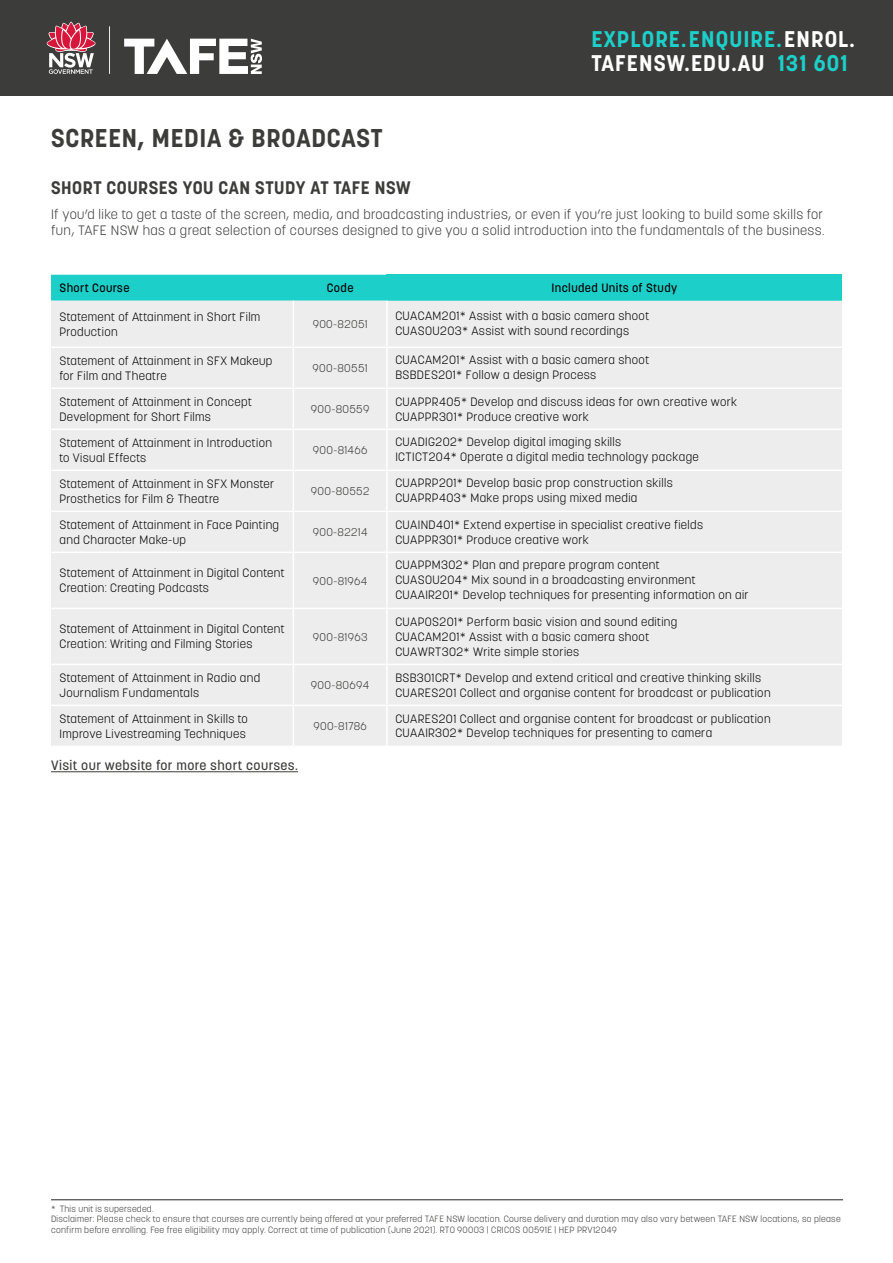
<style>
.page{position:relative;width:893px;height:1263px;background:#fff}
.page>*{position:absolute;margin:0;border:0;box-sizing:border-box;transform-origin:0 0}
.t1{font:700 25.5px "Korolev";letter-spacing:.03em;color:#3c3c3b}
.t2{font:700 22.5px/24px "Korolev";letter-spacing:.05em;color:#1ccfc9}
.t3{font:700 18px "Korolev";letter-spacing:.03em;color:#3c3c3b}
.t4{font:300 13.5px/16.5px "Korolev";letter-spacing:.03em;color:#3c3c3b}
.t5{font:500 13.5px "Korolev";letter-spacing:.03em;color:#3c3c3b}
.t6{font:300 12px/15px "Korolev";letter-spacing:.03em;color:#000}
.t7{font:500 12px "Korolev";letter-spacing:.03em;color:#000}
.t8{font:300 11.25px "Korolev";letter-spacing:.03em;color:#3c3c3b}
.t9{font:300 9px/10.4px "Korolev";letter-spacing:.025em;color:#3c3c3b}
.s1{color:#fff}
</style>
<div class="page">
<hr style="left:51px;top:1199px;width:792px;height:1px;background:#3c3c3b">
<div style="left:0;top:0;width:893px;height:96px;background:#3c3c3b"></div>
<svg style="left:47px;top:22px;width:48px;height:52px"></svg>
<svg style="left:124px;top:39px;width:138px;height:35px"></svg>
<hr style="left:109px;top:26px;width:1px;height:48px;background:#fff">
<hr style="left:51px;top:771px;width:247px;height:1px;background:#3c3c3b">
<div style="left:51px;top:275px;width:336px;height:26px;background:#1ccfc9"></div>
<div style="left:387px;top:275px;width:455px;height:26px;background:#1ccfc9"></div>
<div style="left:51px;top:301px;width:791px;height:445px;background:#ededed"></div>
<hr style="left:386px;top:348px;width:2px;height:40px;background:#fff">
<hr style="left:386px;top:389px;width:2px;height:40px;background:#fff">
<hr style="left:386px;top:430px;width:2px;height:40px;background:#fff">
<hr style="left:386px;top:471px;width:2px;height:40px;background:#fff">
<hr style="left:386px;top:512px;width:2px;height:40px;background:#fff">
<hr style="left:386px;top:553px;width:2px;height:55px;background:#fff">
<hr style="left:386px;top:609px;width:2px;height:55px;background:#fff">
<hr style="left:386px;top:665px;width:2px;height:40px;background:#fff">
<hr style="left:386px;top:706px;width:2px;height:40px;background:#fff">
<hr style="left:386px;top:301px;width:2px;height:45px;background:#fff">
<hr style="left:387px;top:346px;width:455px;height:2px;background:#fff">
<hr style="left:387px;top:388px;width:455px;height:1px;background:#fff">
<hr style="left:387px;top:429px;width:455px;height:1px;background:#fff">
<hr style="left:387px;top:470px;width:455px;height:1px;background:#fff">
<hr style="left:387px;top:511px;width:455px;height:1px;background:#fff">
<hr style="left:387px;top:552px;width:455px;height:1px;background:#fff">
<hr style="left:387px;top:608px;width:455px;height:1px;background:#fff">
<hr style="left:387px;top:664px;width:455px;height:1px;background:#fff">
<hr style="left:387px;top:705px;width:455px;height:1px;background:#fff">
<hr style="left:293px;top:301px;width:1px;height:45px;background:#fff">
<hr style="left:293px;top:389px;width:1px;height:40px;background:#fff">
<hr style="left:293px;top:430px;width:1px;height:40px;background:#fff">
<hr style="left:293px;top:471px;width:1px;height:40px;background:#fff">
<hr style="left:293px;top:512px;width:1px;height:40px;background:#fff">
<hr style="left:293px;top:553px;width:1px;height:55px;background:#fff">
<hr style="left:293px;top:609px;width:1px;height:55px;background:#fff">
<hr style="left:293px;top:665px;width:1px;height:40px;background:#fff">
<hr style="left:293px;top:706px;width:1px;height:40px;background:#fff">
<hr style="left:293px;top:348px;width:1px;height:40px;background:#fff">
<hr style="left:51px;top:346px;width:242px;height:2px;background:#fff">
<hr style="left:51px;top:388px;width:242px;height:1px;background:#fff">
<hr style="left:51px;top:429px;width:242px;height:1px;background:#fff">
<hr style="left:51px;top:470px;width:242px;height:1px;background:#fff">
<hr style="left:51px;top:511px;width:242px;height:1px;background:#fff">
<hr style="left:51px;top:552px;width:242px;height:1px;background:#fff">
<hr style="left:51px;top:608px;width:242px;height:1px;background:#fff">
<hr style="left:51px;top:664px;width:242px;height:1px;background:#fff">
<hr style="left:51px;top:705px;width:242px;height:1px;background:#fff">
<hr style="left:293px;top:346px;width:94px;height:2px;background:#fff">
<hr style="left:293px;top:388px;width:94px;height:1px;background:#fff">
<hr style="left:293px;top:429px;width:94px;height:1px;background:#fff">
<hr style="left:293px;top:470px;width:94px;height:1px;background:#fff">
<hr style="left:293px;top:511px;width:94px;height:1px;background:#fff">
<hr style="left:293px;top:552px;width:94px;height:1px;background:#fff">
<hr style="left:293px;top:608px;width:94px;height:1px;background:#fff">
<hr style="left:293px;top:664px;width:94px;height:1px;background:#fff">
<hr style="left:293px;top:705px;width:94px;height:1px;background:#fff">
<h2 class="t2" style="left:591px;top:27px;width:265px">EXPLORE.ENQUIRE.<span class="s1">ENROL.<br>TAFENSW.EDU.AU</span> 131 601</h2>
<h1 class="t1" style="left:51px;top:122px;width:333px">SCREEN, MEDIA &amp; BROADCAST</h1>
<h3 class="t3" style="left:51px;top:176px;width:361px">SHORT COURSES YOU CAN STUDY AT TAFE NSW</h3>
<p class="t4" style="left:51px;top:206px;width:775px">If you’d like to get a taste of the screen, media, and broadcasting industries, or even if you’re just looking to build some skills for fun, TAFE NSW has a great selection of courses designed to give you a solid introduction into the fundamentals of the business.</p>
<p class="t7" style="left:60px;top:280px;width:72px">Short Course</p>
<p class="t7" style="left:327px;top:280px;width:28px">Code</p>
<p class="t7" style="left:551px;top:280px;width:127px">Included Units of Study</p>
<p class="t6" style="left:60px;top:309px;width:202px">Statement of Attainment in Short Film<br>Production</p>
<p class="t8" style="left:313px;top:317px;width:57px">900-82051</p>
<p class="t6" style="left:395px;top:309px;width:255px">CUACAM201* Assist with a basic camera shoot<br>CUASOU203* Assist with sound recordings</p>
<p class="t6" style="left:60px;top:353px;width:214px">Statement of Attainment in SFX Makeup for Film and Theatre</p>
<p class="t8" style="left:313px;top:361px;width:57px">900-80551</p>
<p class="t6" style="left:395px;top:353px;width:255px">CUACAM201* Assist with a basic camera shoot<br>BSBDES201* Follow a design Process</p>
<p class="t6" style="left:60px;top:394px;width:194px">Statement of Attainment in Concept<br>Development for Short Films</p>
<p class="t8" style="left:311px;top:402px;width:60px">900-80559</p>
<p class="t6" style="left:395px;top:394px;width:343px">CUAPPR405* Develop and discuss ideas for own creative work<br>CUAPPR301* Produce creative work</p>
<p class="t6" style="left:60px;top:435px;width:214px">Statement of Attainment in Introduction to Visual Effects</p>
<p class="t8" style="left:313px;top:443px;width:56px">900-81466</p>
<p class="t6" style="left:395px;top:434px;width:305px">CUADIG202* Develop digital imaging skills<br>ICTICT204* Operate a digital media technology package</p>
<p class="t6" style="left:60px;top:476px;width:216px">Statement of Attainment in SFX Monster<br>Prosthetics for Film &amp; Theatre</p>
<p class="t8" style="left:311px;top:484px;width:60px">900-80552</p>
<p class="t6" style="left:395px;top:476px;width:279px">CUAPRP201* Develop basic prop construction skills<br>CUAPRP403* Make props using mixed media</p>
<p class="t6" style="left:60px;top:517px;width:221px">Statement of Attainment in Face Painting and Character Make-up</p>
<p class="t8" style="left:313px;top:525px;width:56px">900-82214</p>
<p class="t6" style="left:395px;top:517px;width:309px">CUAIND401* Extend expertise in specialist creative fields<br>CUAPPR301* Produce creative work</p>
<p class="t6" style="left:60px;top:566px;width:227px">Statement of Attainment in Digital Content<br>Creation: Creating Podcasts</p>
<p class="t8" style="left:313px;top:573px;width:56px">900-81964</p>
<p class="t6" style="left:395px;top:557px;width:355px">CUAPPM302* Plan and prepare program content<br>CUASOU204* Mix sound in a broadcasting environment<br>CUAAIR201* Develop techniques for presenting information on air</p>
<p class="t6" style="left:60px;top:622px;width:227px">Statement of Attainment in Digital Content<br>Creation: Writing and Filming Stories</p>
<p class="t8" style="left:313px;top:629px;width:56px">900-81963</p>
<p class="t6" style="left:395px;top:614px;width:284px">CUAPOS201* Perform basic vision and sound editing<br>CUACAM201* Assist with a basic camera shoot<br>CUAWRT302* Write simple stories</p>
<p class="t6" style="left:60px;top:670px;width:202px">Statement of Attainment in Radio and<br>Journalism Fundamentals</p>
<p class="t8" style="left:311px;top:678px;width:60px">900-80694</p>
<p class="t6" style="left:395px;top:670px;width:377px">BSB301CRT* Develop and extend critical and creative thinking skills<br>CUARES201 Collect and organise content for broadcast or publication</p>
<p class="t6" style="left:60px;top:711px;width:190px">Statement of Attainment in Skills to<br>Improve Livestreaming Techniques</p>
<p class="t8" style="left:313px;top:719px;width:55px">900-81786</p>
<p class="t6" style="left:395px;top:711px;width:377px">CUARES201 Collect and organise content for broadcast or publication<br>CUAAIR302* Develop techniques for presenting to camera</p>
<p class="t5" style="left:51px;top:757px;width:248px">Visit our website for more short courses.</p>
<p class="t9" style="left:51px;top:1204px;width:791px">* This unit is superseded.<br>Disclaimer: Please check to ensure that courses are currently being offered at your preferred TAFE NSW location. Course delivery and duration may also vary between TAFE NSW locations, so please confirm before enrolling. Fee free eligibility may apply. Correct at time of publication (June 2021). RTO 90003 | CRICOS 00591E | HEP PRV12049</p>
</div>
